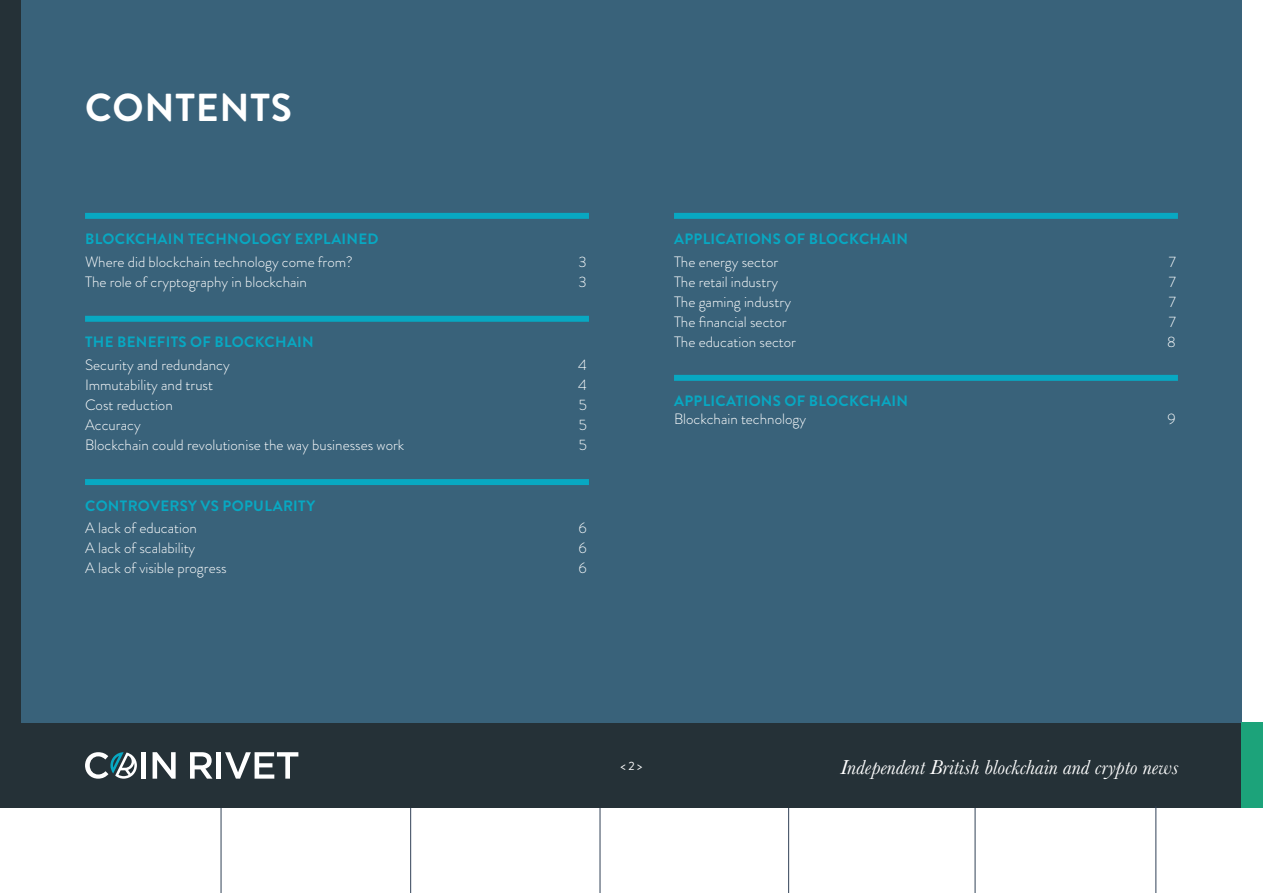
<style>
.page{position:relative;width:1263px;height:893px;background:#fff}
.page>*{position:absolute;margin:0;border:0;box-sizing:border-box;transform-origin:0 0}
.t1{font:700 39px "Brandon Grotesque";letter-spacing:.02em;color:#fff}
.t2{font:italic 21px "Baskerville";color:#fff}
.t3{font:300 15px "Brandon Grotesque";color:#fff}
.t4{font:700 15px "Brandon Grotesque";letter-spacing:.02em;color:#08a8c2}
.t5{font:12px "Brandon Grotesque";color:#fff}
</style>
<div class="page">
<div style="left:0;top:0;width:1242px;height:808px;background:#253137"></div>
<div style="left:21px;top:0;width:1221px;height:723px;background:#39627a"></div>
<div style="left:85px;top:213px;width:504px;height:6px;background:#08a8c2"></div>
<div style="left:85px;top:316px;width:504px;height:6px;background:#08a8c2"></div>
<div style="left:85px;top:479px;width:504px;height:6px;background:#08a8c2"></div>
<div style="left:674px;top:213px;width:504px;height:6px;background:#08a8c2"></div>
<div style="left:674px;top:375px;width:504px;height:6px;background:#08a8c2"></div>
<hr style="left:142px;top:752px;width:4px;height:27px;background:#fff">
<svg style="left:153px;top:752px;width:23px;height:27px"></svg>
<svg style="left:190px;top:752px;width:22px;height:27px"></svg>
<hr style="left:217px;top:752px;width:4px;height:27px;background:#fff">
<svg style="left:225px;top:752px;width:73px;height:27px"></svg>
<svg style="left:85px;top:752px;width:52px;height:27px"></svg>
<div style="left:1242px;top:723px;width:21px;height:85px;background:#1ca37a"></div>
<hr style="left:221px;top:808px;width:1px;height:85px;background:#324257">
<hr style="left:1155px;top:806px;width:1px;height:87px;background:#324257">
<hr style="left:410px;top:808px;width:1px;height:85px;background:#324257">
<hr style="left:600px;top:808px;width:1px;height:85px;background:#324257">
<hr style="left:788px;top:808px;width:1px;height:85px;background:#324257">
<hr style="left:975px;top:808px;width:1px;height:85px;background:#324257">
<h1 class="t1" style="left:85px;top:81px;width:208px">CONTENTS</h1>
<p class="t4" style="left:85px;top:229px;width:295px">BLOCKCHAIN TECHNOLOGY EXPLAINED</p>
<p class="t3" style="left:85px;top:251px;width:269px">Where did blockchain technology come from?</p>
<p class="t3" style="left:579px;top:251px;width:10px">3</p>
<p class="t3" style="left:85px;top:271px;width:223px">The role of cryptography in blockchain</p>
<p class="t3" style="left:579px;top:271px;width:10px">3</p>
<p class="t4" style="left:85px;top:332px;width:230px">THE BENEFITS OF BLOCKCHAIN</p>
<p class="t3" style="left:85px;top:354px;width:146px">Security and redundancy</p>
<p class="t3" style="left:578px;top:354px;width:10px">4</p>
<p class="t3" style="left:85px;top:374px;width:130px">Immutability and trust</p>
<p class="t3" style="left:578px;top:374px;width:10px">4</p>
<p class="t3" style="left:85px;top:394px;width:89px">Cost reduction</p>
<p class="t3" style="left:579px;top:394px;width:10px">5</p>
<p class="t3" style="left:85px;top:414px;width:57px">Accuracy</p>
<p class="t3" style="left:579px;top:414px;width:10px">5</p>
<p class="t3" style="left:85px;top:435px;width:321px">Blockchain could revolutionise the way businesses work</p>
<p class="t3" style="left:579px;top:435px;width:10px">5</p>
<p class="t4" style="left:85px;top:495px;width:232px">CONTROVERSY VS POPULARITY</p>
<p class="t3" style="left:85px;top:517px;width:113px">A lack of education</p>
<p class="t3" style="left:578px;top:517px;width:10px">6</p>
<p class="t3" style="left:85px;top:538px;width:112px">A lack of scalability</p>
<p class="t3" style="left:578px;top:538px;width:10px">6</p>
<p class="t3" style="left:85px;top:558px;width:143px">A lack of visible progress</p>
<p class="t3" style="left:578px;top:558px;width:10px">6</p>
<p class="t4" style="left:674px;top:229px;width:236px">APPLICATIONS OF BLOCKCHAIN</p>
<p class="t3" style="left:674px;top:251px;width:106px">The energy sector</p>
<p class="t3" style="left:1169px;top:251px;width:9px">7</p>
<p class="t3" style="left:674px;top:271px;width:105px">The retail industry</p>
<p class="t3" style="left:1169px;top:271px;width:9px">7</p>
<p class="t3" style="left:674px;top:291px;width:119px">The gaming industry</p>
<p class="t3" style="left:1169px;top:291px;width:9px">7</p>
<p class="t3" style="left:674px;top:312px;width:114px">The financial sector</p>
<p class="t3" style="left:1169px;top:312px;width:9px">7</p>
<p class="t3" style="left:674px;top:332px;width:124px">The education sector</p>
<p class="t3" style="left:1167px;top:332px;width:10px">8</p>
<p class="t4" style="left:674px;top:391px;width:236px">APPLICATIONS OF BLOCKCHAIN</p>
<p class="t3" style="left:674px;top:409px;width:134px">Blockchain technology</p>
<p class="t3" style="left:1167px;top:409px;width:10px">9</p>
<p class="t5" style="left:620px;top:757px;width:24px">&lt; 2 &gt;</p>
<h2 class="t2" style="left:840px;top:754px;width:340px">Independent British blockchain and crypto news</h2>
</div>
